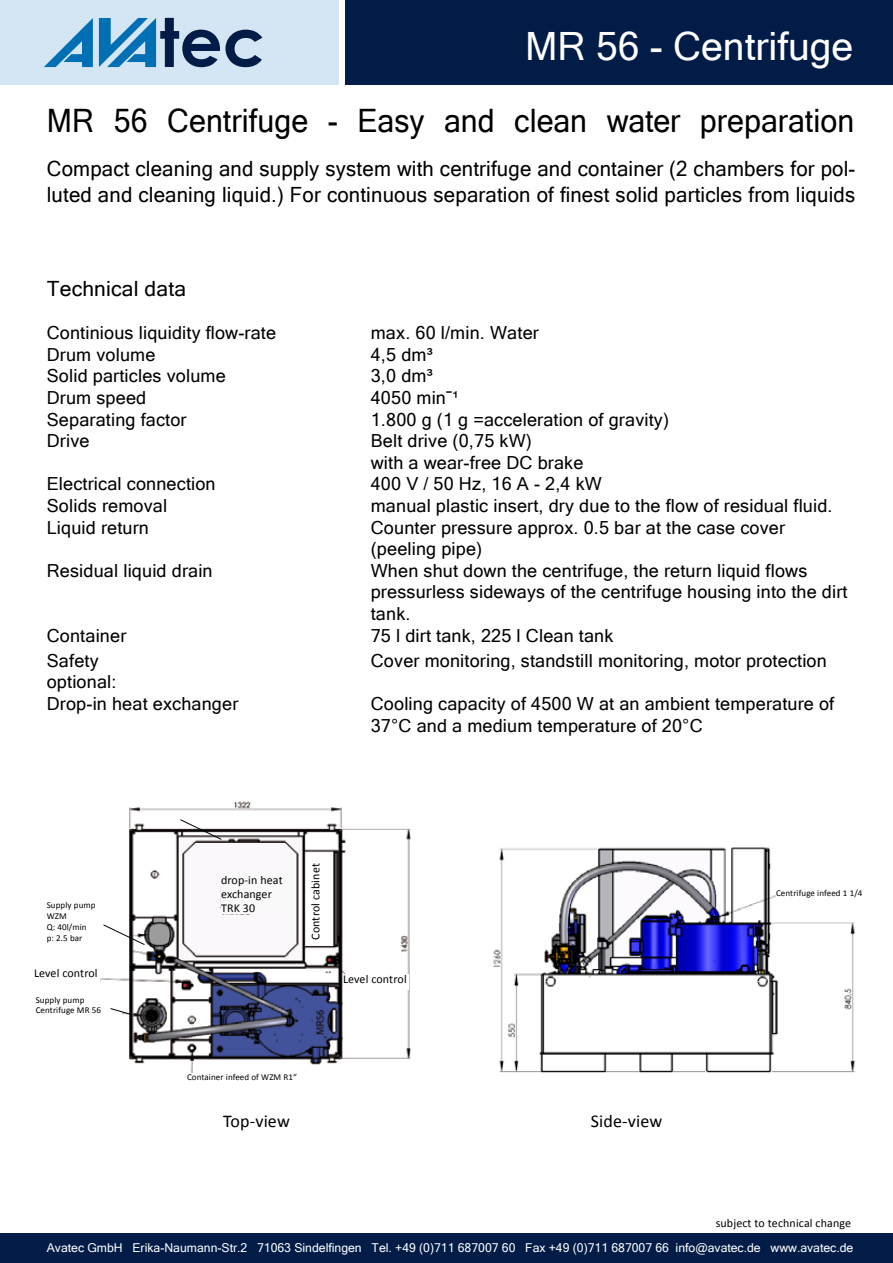
<style>
.page{position:relative;width:893px;height:1263px;background:#fff}
.page>*{position:absolute;margin:0;border:0;box-sizing:border-box;transform-origin:0 0}
.t1{font:39px "Microsoft Sans Serif";color:#fff}
.t2{font:32.25px "Microsoft Sans Serif";color:#000;scale:.94 1}
.t3{font:21px/25.2px "Microsoft Sans Serif";letter-spacing:.01em;color:#000}
.t4{font:18px/21.6px "Microsoft Sans Serif";letter-spacing:.01em;color:#000}
.t5{font:18px "Calibri";letter-spacing:.01em;color:#000}
.t6{font:12.15px "Microsoft Sans Serif";color:#fff}
.t7{font:12px/14.4px "Calibri";letter-spacing:.01em;color:#000}
.t8{font:9px/10.8px "Calibri";letter-spacing:.01em;color:#000}
</style>
<div class="page">
<div style="left:0;top:0;width:339px;height:84px;background:#d4e6f4"></div>
<div style="left:345px;top:0;width:548px;height:84px;background:#001c47"></div>
<div style="left:0;top:1233px;width:893px;height:30px;background:#001c47"></div>
<img style="left:493px;top:847px;width:362px;height:226px">
<img style="left:100px;top:801px;width:311px;height:272px">
<div style="left:221px;top:874px;width:72px;height:40px;background:#f9f9f9"></div>
<div style="left:310px;top:857px;width:18px;height:83px;background:#fff"></div>
<div style="left:343px;top:974px;width:65px;height:15px;background:#fff"></div>
<div style="left:47px;top:901px;width:81px;height:56px;background:#fff"></div>
<svg style="left:103px;top:924px;width:42px;height:21px"></svg>
<div style="left:36px;top:996px;width:86px;height:40px;background:#fff"></div>
<svg style="left:180px;top:819px;width:42px;height:21px"></svg>
<svg style="left:110px;top:1008px;width:21px;height:7px"></svg>
<div style="left:776px;top:889px;width:93px;height:17px;background:#fff"></div>
<svg style="left:44px;top:18px;width:49px;height:49px"></svg>
<svg style="left:99px;top:18px;width:163px;height:49px"></svg>
<p class="t1" style="left:525px;top:21px;width:330px">MR 56 - Centrifuge</p>
<p class="t2" style="left:47px;top:99px;width:861px">MR 56 Centrifuge - Easy and clean water preparation</p>
<p class="t3" style="left:47px;top:155px;width:810px">Compact cleaning and supply system with centrifuge and container (2 chambers for pol&shy;luted and cleaning liquid.) For continuous separation of finest solid particles from liquids</p>
<p class="t3" style="left:47px;top:275px;width:141px">Technical data</p>
<p class="t4" style="left:47px;top:321px;width:231px">Continious liquidity flow-rate</p>
<p class="t4" style="left:371px;top:321px;width:170px">max. 60 l/min. Water</p>
<p class="t4" style="left:47px;top:343px;width:110px">Drum volume</p>
<p class="t4" style="left:371px;top:343px;width:63px">4,5 dm³</p>
<p class="t4" style="left:47px;top:364px;width:180px">Solid particles volume</p>
<p class="t4" style="left:371px;top:364px;width:63px">3,0 dm³</p>
<p class="t4" style="left:47px;top:386px;width:101px">Drum speed</p>
<p class="t4" style="left:371px;top:386px;width:89px">4050 minˉ¹</p>
<p class="t4" style="left:47px;top:408px;width:141px">Separating factor</p>
<p class="t4" style="left:371px;top:408px;width:300px">1.800 g (1 g =acceleration of gravity)</p>
<p class="t4" style="left:47px;top:429px;width:44px">Drive</p>
<p class="t4" style="left:371px;top:429px;width:214px">Belt drive (0,75 kW)<br>with a wear-free DC brake</p>
<p class="t4" style="left:47px;top:472px;width:170px">Electrical connection</p>
<p class="t4" style="left:371px;top:472px;width:233px">400 V / 50 Hz, 16 A - 2,4 kW</p>
<p class="t4" style="left:47px;top:494px;width:122px">Solids removal</p>
<p class="t4" style="left:371px;top:494px;width:463px">manual plastic insert, dry due to the flow of residual fluid.</p>
<p class="t4" style="left:47px;top:516px;width:104px">Liquid return</p>
<p class="t4" style="left:371px;top:516px;width:416px">Counter pressure approx. 0.5 bar at the case cover (peeling pipe)</p>
<p class="t4" style="left:47px;top:559px;width:167px">Residual liquid drain</p>
<p class="t4" style="left:371px;top:559px;width:478px">When shut down the centrifuge, the return liquid flows pressurless sideways of the centrifuge housing into the dirt tank.</p>
<p class="t4" style="left:47px;top:624px;width:81px">Container</p>
<p class="t4" style="left:371px;top:624px;width:244px">75 l dirt tank, 225 l Clean tank</p>
<p class="t4" style="left:47px;top:649px;width:53px">Safety</p>
<p class="t4" style="left:371px;top:649px;width:458px">Cover monitoring, standstill monitoring, motor protection</p>
<p class="t4" style="left:47px;top:670px;width:193px">optional:<br>Drop-in heat exchanger</p>
<p class="t4" style="left:371px;top:692px;width:465px">Cooling capacity of 4500 W at an ambient temperature of<br>37°C and a medium temperature of 20°C</p>
<p class="t8" style="left:47px;top:900px;width:50px">Supply pump<br>WZM<br>Q: 40l/min p: 2.5 bar</p>
<p class="t7" style="left:34px;top:966px;width:65px">Level control</p>
<p class="t8" style="left:36px;top:994px;width:67px">Supply pump<br>Centrifuge MR 56</p>
<p class="t7" style="left:221px;top:872px;width:63px">drop-in heat exchanger<br>TRK 30</p>
<p class="t7" style="left:308px;top:940px;width:78px;rotate:-90deg">Control cabinet</p>
<p class="t7" style="left:343px;top:972px;width:65px">Level control</p>
<p class="t8" style="left:187px;top:1071px;width:111px">Container infeed of WZM R1“</p>
<p class="t5" style="left:223px;top:1109px;width:68px">Top-view</p>
<p class="t5" style="left:591px;top:1109px;width:73px">Side-view</p>
<p class="t8" style="left:776px;top:888px;width:88px">Centrifuge infeed 1 1/4</p>
<p class="t7" style="left:716px;top:1216px;width:137px">subject to technical change</p>
<p class="t6" style="left:47px;top:1240px;width:808px">Avatec GmbH Erika-Naumann-Str.2 71063 Sindelfingen Tel. +49 (0)711 687007 60 Fax +49 (0)711 687007 66 info@avatec.de www.avatec.de</p>
</div>
